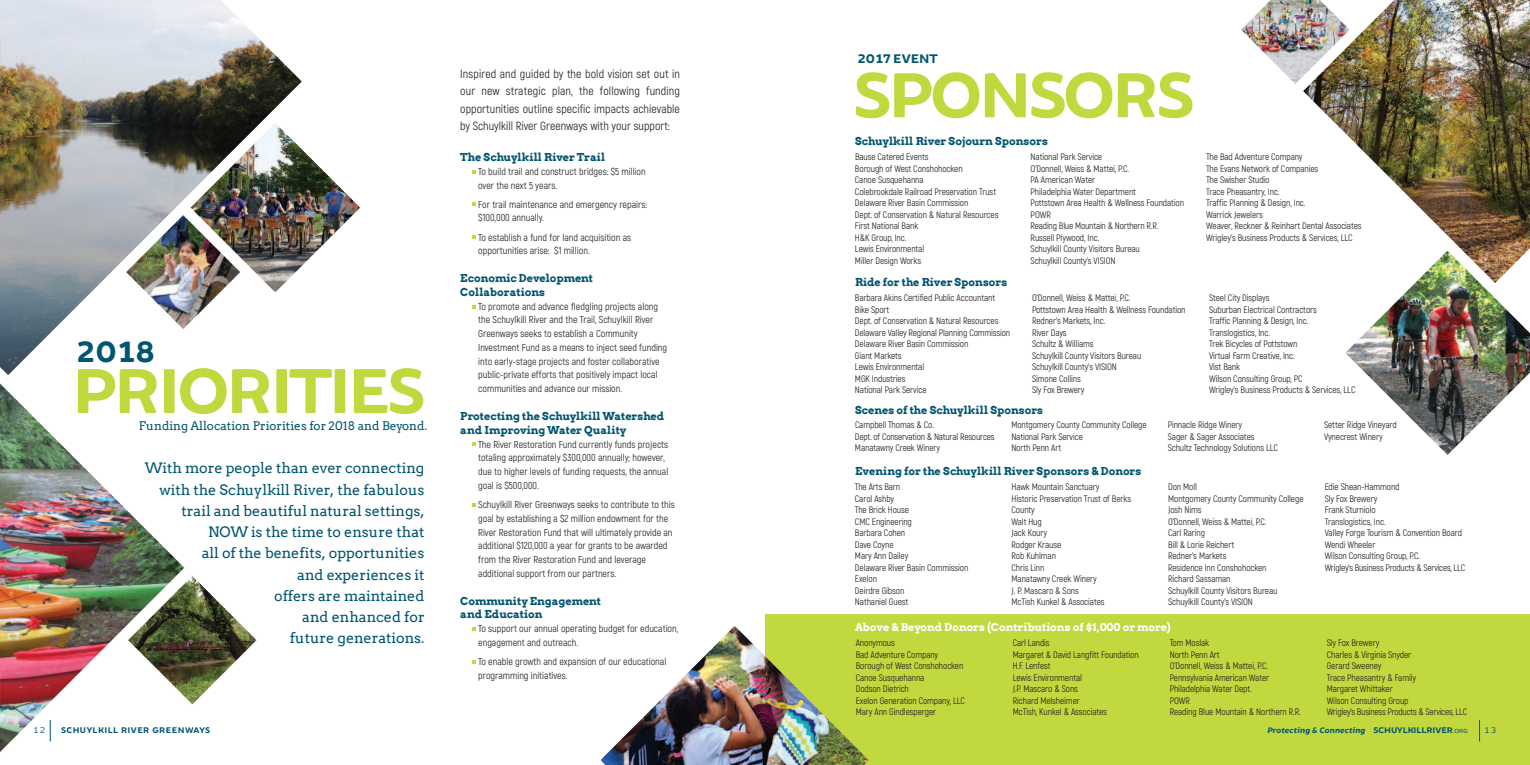
<style>
.page{position:relative;width:1530px;height:765px;background:#fff}
.page>*{position:absolute;margin:0;border:0;box-sizing:border-box;transform-origin:0 0}
.t1{font:700 67.62px "Brocha";letter-spacing:-.05em;color:#c2d83f}
.t2{font:700 31.38px "Brocha";color:#015570}
.t3{font:14.38px/21.2px "Arvo";color:#015570;text-align:right}
.t4{font:700 13.38px "Brocha";color:#015570}
.t5{font:11.88px/17.2px "Akrobat";color:#231f20;text-align:justify}
.t6{font:11.88px "Arvo";color:#015570}
.t7{font:700 11px/13.8px "Arvo";color:#015570}
.t8{font:700 11px "Arvo";color:#fff}
.t9{font:10px/13.8px "Akrobat";color:#231f20}
.t10{font:9.38px/11.5px "Akrobat";letter-spacing:-.01em;color:#231f20}
.t11{font:700 8.75px "Brocha";letter-spacing:.05em;color:#015570}
.t12{font:8.75px "Brocha";color:#015570}
.t13{font:italic 700 8.5px "Brocha";letter-spacing:.025em;color:#015570}
.s1{font-style:normal;font-size:8.75px}
.s2{font-weight:400;font-style:normal;font-size:6.25px}
</style>
<div class="page">
<div style="left:765px;top:615px;width:765px;height:150px;background:#c2d83f"></div>
<svg style="left:1479px;top:720px;width:1px;height:21px"></svg>
<svg style="left:472px;top:305px;width:4px;height:3px"></svg>
<svg style="left:472px;top:235px;width:4px;height:4px"></svg>
<svg style="left:472px;top:203px;width:4px;height:3px"></svg>
<svg style="left:472px;top:170px;width:4px;height:3px"></svg>
<svg style="left:472px;top:443px;width:4px;height:3px"></svg>
<svg style="left:472px;top:503px;width:4px;height:4px"></svg>
<svg style="left:472px;top:627px;width:4px;height:4px"></svg>
<svg style="left:472px;top:660px;width:4px;height:4px"></svg>
<img style="left:0;top:0;width:302px;height:351px">
<img style="left:126px;top:123px;width:234px;height:206px">
<img style="left:126px;top:215px;width:114px;height:114px">
<img style="left:600px;top:626px;width:269px;height:139px">
<img style="left:184px;top:576px;width:73px;height:128px">
<svg style="left:0;top:351px;width:32px;height:24px"></svg>
<img style="left:0;top:383px;width:184px;height:369px">
<img style="left:1303px;top:0;width:227px;height:251px">
<img style="left:1241px;top:0;width:109px;height:84px">
<img style="left:1345px;top:251px;width:185px;height:204px">
<h2 class="t2" style="left:77px;top:333px;width:79px">2018</h2>
<h1 class="t1" style="left:72px;top:350px;width:355px">PRIORITIES</h1>
<p class="t6" style="left:139px;top:419px;width:290px">Funding Allocation Priorities for 2018 and Beyond.</p>
<p class="t3" style="left:145px;top:458px;width:281px">With more people than ever connecting with the Schuylkill River, the fabulous trail and beautiful natural settings, nOW is the time to ensure that<br>all of the benefits, opportunities<br>and experiences it<br>offers are maintained<br>and enhanced for<br>future generations.</p>
<p class="t5" style="left:460px;top:66px;width:221px">Inspired and guided by the bold vision set out in our new strategic plan, the following funding opportunities outline specific impacts achievable by Schuylkill River Greenways with your support:</p>
<p class="t7" style="left:460px;top:150px;width:147px">the Schuylkill rivertrail</p>
<p class="t9" style="left:478px;top:165px;width:169px">To build trail and construct bridges: $5 million over the next 5 years.</p>
<p class="t9" style="left:478px;top:198px;width:170px">For trail maintenance and emergency repairs: $100,000 annually.</p>
<p class="t9" style="left:478px;top:231px;width:154px">To establish a fund for land acquisition as opportunities arise: $1 million.</p>
<p class="t7" style="left:460px;top:271px;width:134px">economic development collaborations</p>
<p class="t9" style="left:478px;top:300px;width:190px">To promote and advance fledgling projects along the Schuylkill River and the Trail, Schuylkill River Greenways seeks to establish a Community Investment Fund as a means to inject seed funding into early-stage projects and foster collaborative public-private efforts that positively impact local communities and advance our mission.</p>
<p class="t7" style="left:460px;top:409px;width:206px">Protecting the Schuylkill Watershed and improving Water Quality</p>
<p class="t9" style="left:478px;top:438px;width:192px">The River Restoration Fund currently funds projects totaling approximately $300,000 annually; however, due to higher levels of funding requests, the annual goal is $500,000.</p>
<p class="t9" style="left:478px;top:498px;width:198px">Schuylkill River Greenways seeks to contribute to this goal by establishing a $2 million endowment for the River Restoration Fund that will ultimately provide an additional $120,000 a year for grants to be awarded from the River Restoration Fund and leverage additional support from our partners.</p>
<p class="t7" style="left:460px;top:594px;width:142px">community engagement and education</p>
<p class="t9" style="left:478px;top:623px;width:202px">To support our annual operating budget for education, engagement and outreach.</p>
<p class="t9" style="left:478px;top:655px;width:190px">To enable growth and expansion of our educational programming initiatives.</p>
<h3 class="t4" style="left:858px;top:51px;width:82px">2017 EVENT</h3>
<h1 class="t1" style="left:853px;top:54px;width:343px">SPONSORS</h1>
<p class="t7" style="left:855px;top:135px;width:194px">Schuylkill river Sojourn Sponsors</p>
<p class="t10" style="left:855px;top:152px;width:145px">Bause Catered Events<br>Borough of West Conshohocken<br>Canoe Susquehanna<br>Colebrookdale Railroad Preservation Trust<br>Delaware River Basin Commission<br>Dept. of Conservation &amp; Natural Resources<br>First National Bank<br>H&amp;K Group, Inc.<br>Lewis Environmental<br>Miller Design Works</p>
<p class="t10" style="left:1031px;top:152px;width:155px">National Park Service<br>O’Donnell, Weiss &amp; Mattei, P.C.<br>PA American Water<br>Philadelphia Water Department<br>Pottstown Area Health &amp; Wellness Foundation<br>POWR<br>Reading Blue Mountain &amp; Northern R.R.<br>Russell Plywood, Inc.<br>Schuylkill County Visitors Bureau<br>Schuylkill County’s VISION</p>
<p class="t10" style="left:1206px;top:152px;width:157px">The Bad Adventure Company<br>The Evans Network of Companies<br>The Swisher Studio<br>Trace Pheasantry, Inc.<br>Traffic Planning &amp; Design, Inc.<br>Warrick Jewelers<br>Weaver, Reckner &amp; Reinhart Dental Associates<br>Wrigley’s Business Products &amp; Services, LLC</p>
<p class="t7" style="left:855px;top:276px;width:154px">ride for the river Sponsors</p>
<p class="t10" style="left:855px;top:293px;width:157px">Barbara Akins Certified Public Accountant<br>Bike Sport<br>Dept. of Conservation &amp; Natural Resources<br>Delaware Valley Regional Planning Commission<br>Delaware River Basin Commission<br>Giant Markets<br>Lewis Environmental<br>MGK Industries<br>National Park Service</p>
<p class="t10" style="left:1032px;top:293px;width:155px">O’Donnell, Weiss &amp; Mattei, P.C.<br>Pottstown Area Health &amp; Wellness Foundation<br>Redner’s Markets, Inc.<br>River Days<br>Schultz &amp; Williams<br>Schuylkill County Visitors Bureau<br>Schuylkill County’s VISION<br>Simone Collins<br>Sly Fox Brewery</p>
<p class="t10" style="left:1209px;top:293px;width:148px">Steel City Displays<br>Suburban Electrical Contractors<br>Traffic Planning &amp; Design, Inc.<br>Translogistics, Inc.<br>Trek Bicycles of Pottstown<br>Virtual Farm Creative, Inc.<br>Vist Bank<br>Wilson Consulting Group, PC<br>Wrigley’s Business Products &amp; Services, LLC</p>
<p class="t7" style="left:855px;top:403px;width:190px">Scenes of the Schuylkill Sponsors</p>
<p class="t10" style="left:855px;top:420px;width:141px">Campbell Thomas &amp; Co.<br>Dept. of Conservation &amp; Natural Resources<br>Manatawny Creek Winery</p>
<p class="t10" style="left:1011px;top:420px;width:137px">Montgomery County Community College<br>National Park Service<br>North Penn Art</p>
<p class="t10" style="left:1168px;top:420px;width:112px">Pinnacle Ridge Winery<br>Sager &amp; Sager Associates<br>Schultz Technology Solutions LLC</p>
<p class="t10" style="left:1324px;top:420px;width:74px">Setter Ridge Vineyard<br>Vynecrest Winery</p>
<p class="t7" style="left:855px;top:464px;width:288px">evening for the Schuylkill river Sponsors &amp; donors</p>
<p class="t10" style="left:855px;top:482px;width:115px">The Arts Barn<br>Carol Ashby<br>The Brick House<br>CMC Engineering<br>Barbara Cohen<br>Dave Coyne<br>Mary Ann Dailey<br>Delaware River Basin Commission<br>Exelon<br>Deirdre Gibson<br>Nathaniel Guest</p>
<p class="t10" style="left:1012px;top:482px;width:121px">Hawk Mountain Sanctuary<br>Historic Preservation Trust of Berks<br>County<br>Walt Hug<br>Jack Koury<br>Rodger Krause<br>Rob Kuhlman<br>Chris Linn<br>Manatawny Creek Winery<br>J. P. Mascaro &amp; Sons<br>McTish Kunkel &amp; Associates</p>
<p class="t10" style="left:1168px;top:482px;width:137px">Don Moll<br>Montgomery County Community College<br>Josh Nims<br>O’Donnell, Weiss &amp; Mattei, P.C.<br>Carl Raring<br>Bill &amp; Lorie Reichert<br>Redner’s Markets<br>Residence Inn Conshohocken<br>Richard Sassaman<br>Schuylkill County Visitors Bureau<br>Schuylkill County’s VISION</p>
<p class="t10" style="left:1325px;top:482px;width:142px">Edie Shean-Hammond<br>Sly Fox Brewery<br>Frank Sturniolo<br>Translogistics, Inc.<br>Valley Forge Tourism &amp; Convention Board<br>Wendi Wheeler<br>Wilson Consulting Group, P.C.<br>Wrigley’s Business Products &amp; Services, LLC</p>
<p class="t8" style="left:855px;top:620px;width:317px">above &amp; Beyond donors (contributions of $1,000 or more)</p>
<p class="t10" style="left:856px;top:638px;width:111px">Anonymous<br>Bad Adventure Company<br>Borough of West Conshohocken<br>Canoe Susquehanna<br>Dodson Dietrich<br>Exelon Generation Company, LLC<br>Mary Ann Gindlesperger</p>
<p class="t10" style="left:1013px;top:638px;width:128px">Carl Landis<br>Margaret &amp; David Langfitt Foundation<br>H.F. Lenfest<br>Lewis Environmental<br>J.P. Mascaro &amp; Sons<br>Richard Melsheimer<br>McTish, Kunkel &amp; Associates</p>
<p class="t10" style="left:1170px;top:638px;width:133px">Tom Moslak<br>North Penn Art<br>O’Donnell, Weiss &amp; Mattei, P.C.<br>Pennsylvania American Water<br>Philadelphia Water Dept.<br>POWR<br>Reading Blue Mountain &amp; Northern R.R.</p>
<p class="t10" style="left:1327px;top:638px;width:142px">Sly Fox Brewery<br>Charles &amp; Virginia Snyder<br>Gerard Sweeney<br>Trace Pheasantry &amp; Family<br>Margaret Whittaker<br>Wilson Consulting Group<br>Wrigley’s Business Products &amp; Services, LLC</p>
<p class="t12" style="left:34px;top:725px;width:13px">12</p>
<p class="t11" style="left:61px;top:725px;width:151px">SCHUYLKILL RIVER GREENWAYS</p>
<p class="t13" style="left:1267px;top:726px;width:203px">Protecting &amp; Connecting <span class="s1">SCHUYLKILLRIVER</span><span class="s2">.ORG</span></p>
<p class="t12" style="left:1485px;top:725px;width:13px">13</p>
</div>
